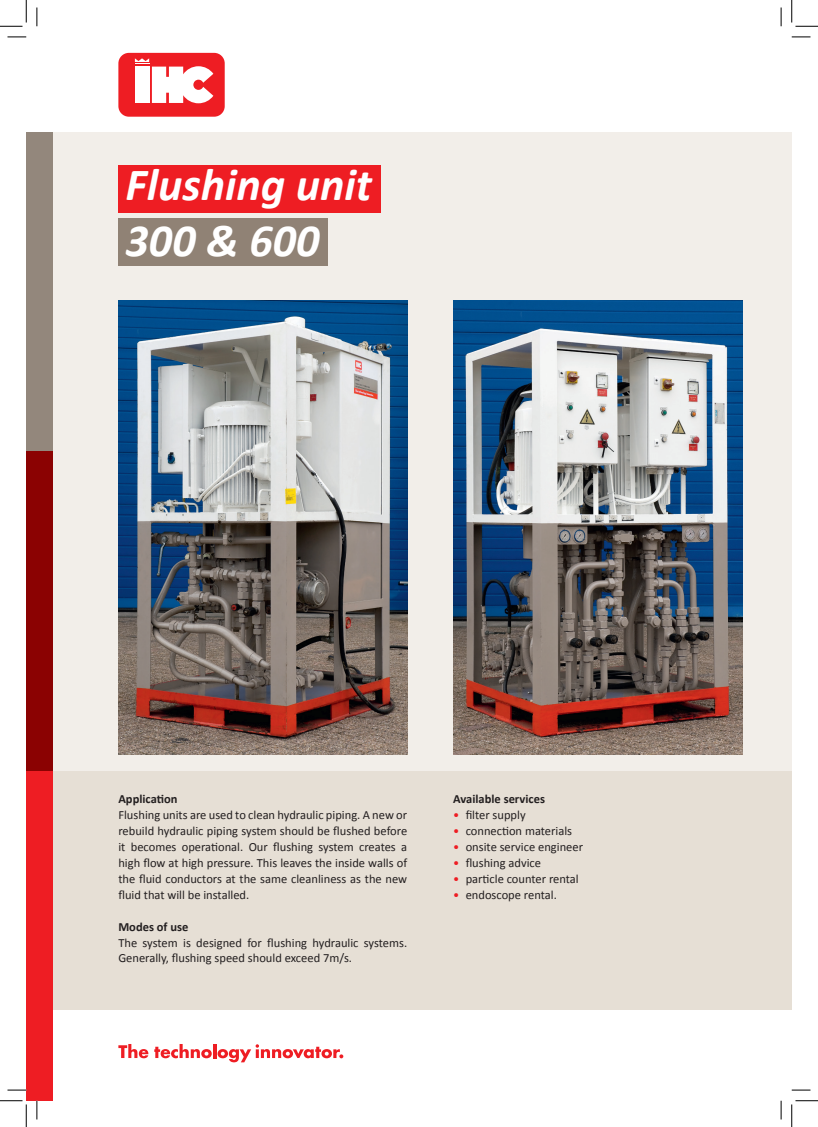
<style>
.page{position:relative;width:818px;height:1127px;background:#fff}
.page>*{position:absolute;margin:0;border:0;box-sizing:border-box;transform-origin:0 0}
.t1{font:italic 700 46.25px/56.2px "Calibri";color:#fff}
.t2{font:12.5px/16px "Calibri";color:#231f20;text-align:justify}
.t3{font:700 12.5px "Calibri";color:#231f20}
.s1{color:#ee1d23}
</style>
<div class="page">
<div style="left:26px;top:133px;width:766px;height:877px;background:#e6dfd5"></div>
<div style="left:26px;top:133px;width:766px;height:637px;background:#f2eee9"></div>
<div style="left:26px;top:133px;width:27px;height:318px;background:#93877c"></div>
<div style="left:26px;top:451px;width:27px;height:319px;background:#8b0202"></div>
<div style="left:26px;top:770px;width:27px;height:330px;background:#ee1d23"></div>
<div style="left:118px;top:53px;width:107px;height:64px;background:#ee1d23;border-radius:10px"></div>
<svg style="left:135px;top:58px;width:78px;height:45px"></svg>
<svg style="left:118px;top:1044px;width:30px;height:13px"></svg>
<svg style="left:154px;top:1044px;width:58px;height:13px"></svg>
<hr style="left:213px;top:1043px;width:3px;height:14px;background:#ee1d23">
<svg style="left:218px;top:1044px;width:125px;height:18px"></svg>
<img style="left:453px;top:300px;width:289px;height:454px">
<img style="left:118px;top:300px;width:289px;height:454px">
<div style="left:118px;top:164px;width:263px;height:48px;background:#ee1d23"></div>
<div style="left:118px;top:218px;width:209px;height:47px;background:#908275"></div>
<svg style="left:8px;top:36px;width:18px;height:2px"></svg>
<svg style="left:792px;top:36px;width:18px;height:2px"></svg>
<svg style="left:8px;top:1089px;width:18px;height:1px"></svg>
<svg style="left:792px;top:1089px;width:18px;height:1px"></svg>
<svg style="left:36px;top:8px;width:2px;height:18px"></svg>
<svg style="left:36px;top:1100px;width:2px;height:19px"></svg>
<svg style="left:780px;top:8px;width:2px;height:18px"></svg>
<svg style="left:780px;top:1100px;width:2px;height:19px"></svg>
<svg style="left:0;top:0;width:27px;height:27px"></svg>
<svg style="left:0;top:1100px;width:27px;height:26px"></svg>
<svg style="left:791px;top:0;width:27px;height:27px"></svg>
<svg style="left:791px;top:1100px;width:27px;height:26px"></svg>
<h1 class="t1" style="left:125px;top:157px;width:248px">Flushing unit<br>300 &amp; 600</h1>
<p class="t3" style="left:118px;top:790px;width:61px">Application</p>
<p class="t2" style="left:118px;top:806px;width:290px">Flushing units are used to clean hydraulic piping. A new or rebuild hydraulic piping system should be flushed before it becomes operational. Our flushing system creates a high flow at high pressure. This leaves the inside walls of the fluid conductors at the same cleanliness as the new fluid that will be installed.</p>
<p class="t3" style="left:118px;top:918px;width:71px">Modes of use</p>
<p class="t2" style="left:118px;top:934px;width:290px">The system is designed for flushing hydraulic systems.<br>Generally, flushing speed should exceed 7m/s.</p>
<p class="t3" style="left:453px;top:790px;width:93px">Available services</p>
<p class="t2" style="left:453px;top:806px;width:74px"><span class="s1">•</span> filter supply</p>
<p class="t2" style="left:453px;top:822px;width:120px"><span class="s1">•</span> connection materials</p>
<p class="t2" style="left:453px;top:838px;width:131px"><span class="s1">•</span> onsite service engineer</p>
<p class="t2" style="left:453px;top:854px;width:89px"><span class="s1">•</span> flushing advice</p>
<p class="t2" style="left:453px;top:870px;width:127px"><span class="s1">•</span> particle counter rental</p>
<p class="t2" style="left:453px;top:886px;width:105px"><span class="s1">•</span> endoscope rental.</p>
</div>
